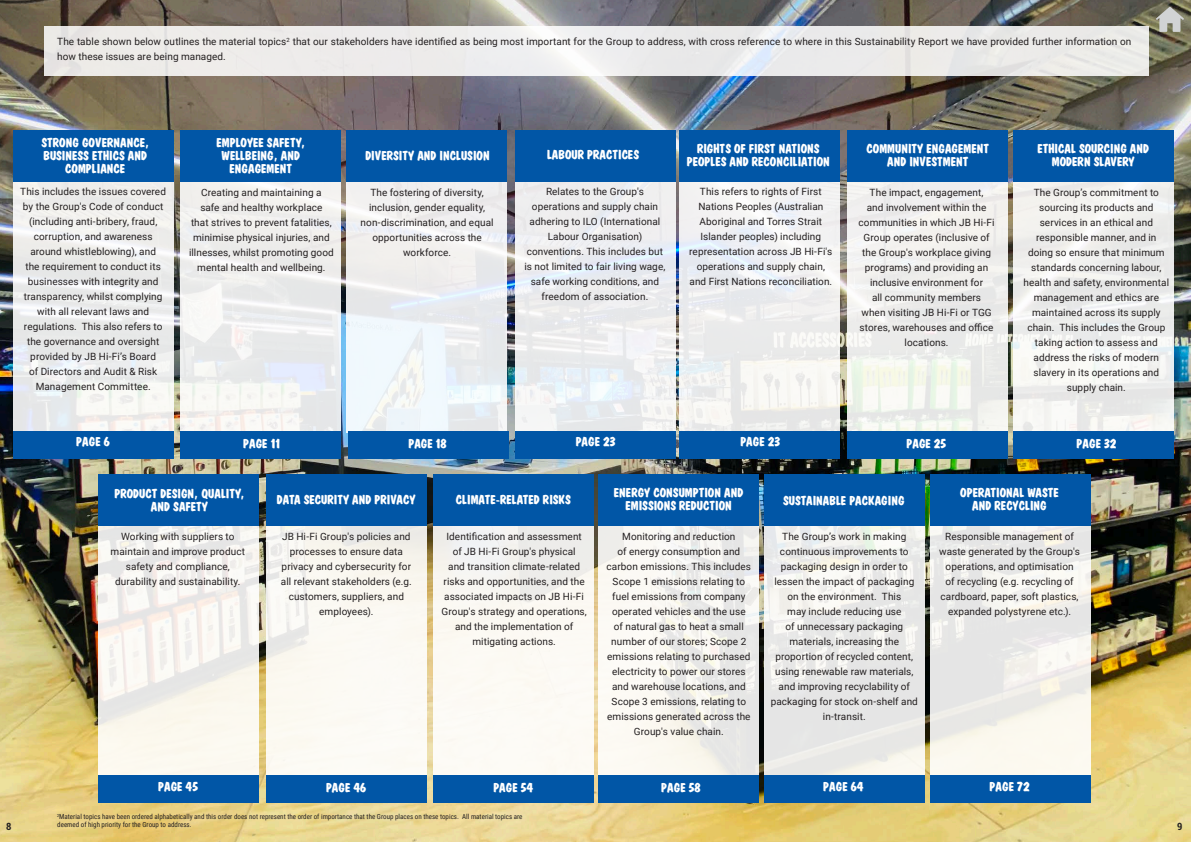
<style>
.page{position:relative;width:1191px;height:842px;background:#fff}
.page>*{position:absolute;margin:0;border:0;box-sizing:border-box;transform-origin:0 0}
.Dom_box_header{font:13px/13px "JB Callout";color:#fff;text-align:center}
.Body_Text{font:10px/15px "Roboto";letter-spacing:.005em;color:#231f20;text-align:center}
.t1{font:700 condensed 10px "Roboto";color:#231f20}
.Footnote{font:7px/7.5px "Roboto Condensed";color:#231f20}
</style>
<div class="page">
<img style="left:0;top:0;width:1191px;height:842px">
<svg style="left:1156px;top:7px;width:27px;height:25px"></svg>
<svg style="left:267px;top:526px;width:160px;height:249px;fill:#fbf9f3"></svg>
<div style="left:433px;top:525px;width:160px;height:252px;background:linear-gradient(to right,#faf8f3,#f8f6f2)"></div>
<svg style="left:599px;top:526px;width:159px;height:249px;fill:#f9f7f0"></svg>
<svg style="left:99px;top:526px;width:160px;height:249px;fill:#faf7ee"></svg>
<div style="left:1013px;top:181px;width:160px;height:252px;background:#f0f0ee"></div>
<div style="left:99px;top:474px;width:160px;height:52px;background:#0156a6"></div>
<div style="left:99px;top:775px;width:160px;height:28px;background:#0156a6"></div>
<svg style="left:930px;top:526px;width:160px;height:249px"></svg>
<div style="left:930px;top:474px;width:160px;height:52px;background:#0156a6"></div>
<div style="left:598px;top:474px;width:160px;height:52px;background:#0156a6"></div>
<div style="left:598px;top:775px;width:160px;height:28px;background:#0156a6"></div>
<div style="left:267px;top:474px;width:160px;height:52px;background:#0156a6"></div>
<div style="left:267px;top:775px;width:160px;height:28px;background:#0156a6"></div>
<div style="left:930px;top:775px;width:160px;height:28px;background:#0156a6"></div>
<svg style="left:1008px;top:133px;width:165px;height:59px"></svg>
<div style="left:848px;top:181px;width:160px;height:252px;background:#eff0ed"></div>
<div style="left:346px;top:181px;width:160px;height:252px;background:linear-gradient(to right,#f1f4f5,#ebedf0)"></div>
<div style="left:433px;top:474px;width:160px;height:52px;background:#0156a6"></div>
<div style="left:433px;top:775px;width:160px;height:28px;background:#0156a6"></div>
<svg style="left:180px;top:181px;width:160px;height:250px;fill:#efeeed"></svg>
<div style="left:680px;top:181px;width:160px;height:252px;background:#f0f0f2"></div>
<svg style="left:675px;top:133px;width:165px;height:59px"></svg>
<div style="left:515px;top:181px;width:160px;height:252px;background:linear-gradient(to right,#edeef0,#edeef1)"></div>
<div style="left:680px;top:130px;width:160px;height:51px;background:#0156a6"></div>
<div style="left:515px;top:130px;width:160px;height:51px;background:#0156a6"></div>
<div style="left:515px;top:431px;width:160px;height:28px;background:#0156a6"></div>
<svg style="left:13px;top:181px;width:160px;height:250px;fill:#ececeb"></svg>
<div style="left:680px;top:431px;width:160px;height:28px;background:#0156a6"></div>
<div style="left:180px;top:130px;width:160px;height:51px;background:#0156a6"></div>
<div style="left:180px;top:431px;width:160px;height:28px;background:#0156a6"></div>
<div style="left:1013px;top:130px;width:160px;height:51px;background:#0156a6"></div>
<div style="left:1013px;top:431px;width:160px;height:28px;background:#0156a6"></div>
<div style="left:847px;top:130px;width:161px;height:51px;background:#0156a6"></div>
<div style="left:847px;top:431px;width:161px;height:28px;background:#0156a6"></div>
<div style="left:346px;top:130px;width:161px;height:51px;background:#0156a6"></div>
<div style="left:348px;top:431px;width:160px;height:28px;background:#0156a6"></div>
<div style="left:13px;top:130px;width:160px;height:51px;background:#0156a6"></div>
<div style="left:13px;top:431px;width:160px;height:28px;background:#0156a6"></div>
<svg style="left:764px;top:526px;width:160px;height:249px;fill:#e7e7e6"></svg>
<div style="left:764px;top:474px;width:160px;height:52px;background:#0156a6"></div>
<div style="left:764px;top:775px;width:160px;height:28px;background:#0156a6"></div>
<div style="left:44px;top:27px;width:1104px;height:49px;background:#edebea"></div>
<p class="Body_Text" style="left:57px;top:34px;width:1075px;text-align:left">The table shown below outlines the material topics<sup>2</sup> that our stakeholders have identified as being most important for the Group to address, with cross reference to where in this Sustainability Report we have provided further information on how these issues are being managed.</p>
<p class="Dom_box_header" style="left:41px;top:137px;width:109px">STRONG GOVERNANCE,</p>
<p class="Dom_box_header" style="left:44px;top:150px;width:105px">BUSINESS ETHICS AND<br>COMPLIANCE</p>
<p class="Dom_box_header" style="left:216px;top:136px;width:90px">EMPLOYEE SAFETY,<br>WELLBEING, AND</p>
<p class="Dom_box_header" style="left:229px;top:162px;width:64px">ENGAGEMENT</p>
<p class="Dom_box_header" style="left:365px;top:149px;width:126px">DIVERSITY AND INCLUSION</p>
<p class="Dom_box_header" style="left:547px;top:149px;width:94px">LABOUR PRACTICES</p>
<p class="Dom_box_header" style="left:687px;top:142px;width:144px">RIGHTS OF FIRST NATIONS<br>PEOPLES AND RECONCILIATION</p>
<p class="Dom_box_header" style="left:866px;top:142px;width:124px">COMMUNITY ENGAGEMENT</p>
<p class="Dom_box_header" style="left:887px;top:155px;width:83px">AND INVESTMENT</p>
<p class="Dom_box_header" style="left:1037px;top:142px;width:113px">ETHICAL SOURCING AND</p>
<p class="Dom_box_header" style="left:1052px;top:155px;width:84px">MODERN SLAVERY</p>
<p class="Body_Text" style="left:20px;top:184px;width:147px">This includes the issues covered by the Group's Code of conduct (including anti-bribery, fraud, corruption, and awareness around whistleblowing), and<br>the requirement to conduct its businesses with integrity and transparency, whilst complying with all relevant laws and regulations. This also refers to the governance and oversight provided by JB Hi-Fi’s Board<br>of Directors and Audit &amp; Risk<br>Management Committee.</p>
<p class="Body_Text" style="left:189px;top:184px;width:146px">Creating and maintaining a<br>safe and healthy workplace<br>that strives to prevent fatalities, minimise physical injuries, and illnesses, whilst promoting good mental health and wellbeing.</p>
<p class="Body_Text" style="left:361px;top:184px;width:134px">The fostering of diversity, inclusion, gender equality, non-discrimination, and equal opportunities across the workforce.</p>
<p class="Body_Text" style="left:524px;top:184px;width:142px">Relates to the Group's operations and supply chain adhering to ILO (International<br>Labour Organisation) conventions. This includes but is not limited to fair living wage, safe working conditions, and freedom of association.</p>
<p class="Body_Text" style="left:689px;top:184px;width:145px">This refers to rights of First<br>Nations Peoples (Australian<br>Aboriginal and Torres Strait<br>Islander peoples) including representation across JB Hi-Fi's operations and supply chain, and First Nations reconciliation.</p>
<p class="Body_Text" style="left:858px;top:184px;width:138px">The impact, engagement,<br>and involvement within the communities in which JB Hi-Fi<br>Group operates (inclusive of the Group's workplace giving programs) and providing an inclusive environment for<br>all community members<br>when visiting JB Hi-Fi or TGG stores, warehouses and office locations.</p>
<p class="Body_Text" style="left:1023px;top:184px;width:147px">The Group’s commitment to sourcing its products and services in an ethical and responsible manner, and in doing so ensure that minimum standards concerning labour, health and safety, environmental management and ethics are maintained across its supply chain. This includes the Group taking action to assess and address the risks of modern slavery in its operations and supply chain.</p>
<p class="Dom_box_header" style="left:76px;top:436px;width:35px">PAGE 6</p>
<p class="Dom_box_header" style="left:243px;top:437px;width:38px">PAGE 11</p>
<p class="Dom_box_header" style="left:408px;top:437px;width:40px">PAGE 18</p>
<p class="Dom_box_header" style="left:575px;top:436px;width:41px">PAGE 23</p>
<p class="Dom_box_header" style="left:740px;top:436px;width:41px">PAGE 23</p>
<p class="Dom_box_header" style="left:906px;top:437px;width:41px">PAGE 25</p>
<p class="Dom_box_header" style="left:1076px;top:437px;width:41px">PAGE 32</p>
<p class="Dom_box_header" style="left:114px;top:487px;width:132px">PRODUCT DESIGN, QUALITY,</p>
<p class="Dom_box_header" style="left:151px;top:500px;width:59px">AND SAFETY</p>
<p class="Dom_box_header" style="left:277px;top:493px;width:140px">DATA SECURITY AND PRIVACY</p>
<p class="Dom_box_header" style="left:456px;top:493px;width:116px">CLIMATE-RELATED RISKS</p>
<p class="Dom_box_header" style="left:614px;top:487px;width:131px">ENERGY CONSUMPTION AND<br>EMISSIONS REDUCTION</p>
<p class="Dom_box_header" style="left:783px;top:494px;width:123px">SUSTAINABLE PACKAGING</p>
<p class="Dom_box_header" style="left:960px;top:486px;width:100px">OPERATIONAL WASTE</p>
<p class="Dom_box_header" style="left:972px;top:499px;width:76px">AND RECYCLING</p>
<p class="Body_Text" style="left:111px;top:528px;width:136px">Working with suppliers to maintain and improve product safety and compliance, durability and sustainability.</p>
<p class="Body_Text" style="left:281px;top:528px;width:132px">JB Hi-Fi Group's policies and processes to ensure data privacy and cybersecurity for all relevant stakeholders (e.g. customers, suppliers, and employees).</p>
<p class="Body_Text" style="left:441px;top:528px;width:147px">Identification and assessment of JB Hi-Fi Group's physical<br>and transition climate-related risks and opportunities, and the associated impacts on JB Hi-Fi<br>Group's strategy and operations, and the implementation of mitigating actions.</p>
<p class="Body_Text" style="left:606px;top:528px;width:146px">Monitoring and reduction<br>of energy consumption and carbon emissions. This includes<br>Scope 1 emissions relating to fuel emissions from company operated vehicles and the use of natural gas to heat a small number of our stores; Scope 2 emissions relating to purchased electricity to power our stores and warehouse locations, and<br>Scope 3 emissions, relating to emissions generated across the<br>Group's value chain.</p>
<p class="Body_Text" style="left:770px;top:528px;width:149px">The Group’s work in making continuous improvements to packaging design in order to lessen the impact of packaging on the environment. This<br>may include reducing use<br>of unnecessary packaging materials, increasing the proportion of recycled content, using renewable raw materials, and improving recyclability of packaging for stock on-shelf and in-transit.</p>
<p class="Body_Text" style="left:939px;top:528px;width:142px">Responsible management of waste generated by the Group's operations, and optimisation<br>of recycling (e.g. recycling of cardboard, paper, soft plastics, expanded polystyrene etc.).</p>
<p class="Dom_box_header" style="left:158px;top:780px;width:41px">PAGE 45</p>
<p class="Dom_box_header" style="left:326px;top:781px;width:42px">PAGE 46</p>
<p class="Dom_box_header" style="left:493px;top:781px;width:41px">PAGE 54</p>
<p class="Dom_box_header" style="left:661px;top:781px;width:41px">PAGE 58</p>
<p class="Dom_box_header" style="left:823px;top:780px;width:42px">PAGE 64</p>
<p class="Dom_box_header" style="left:989px;top:780px;width:42px">PAGE 72</p>
<p class="Footnote" style="left:57px;top:813px;width:467px"><sup>2</sup>Material topics have been ordered alphabetically and this order does not represent the order of importance that the Group places on these topics. All material topics are deemed of high priority for the Group to address.</p>
<p class="t1" style="left:6px;top:819px;width:7px">8</p>
<p class="t1" style="left:1177px;top:819px;width:7px">9</p>
</div>
